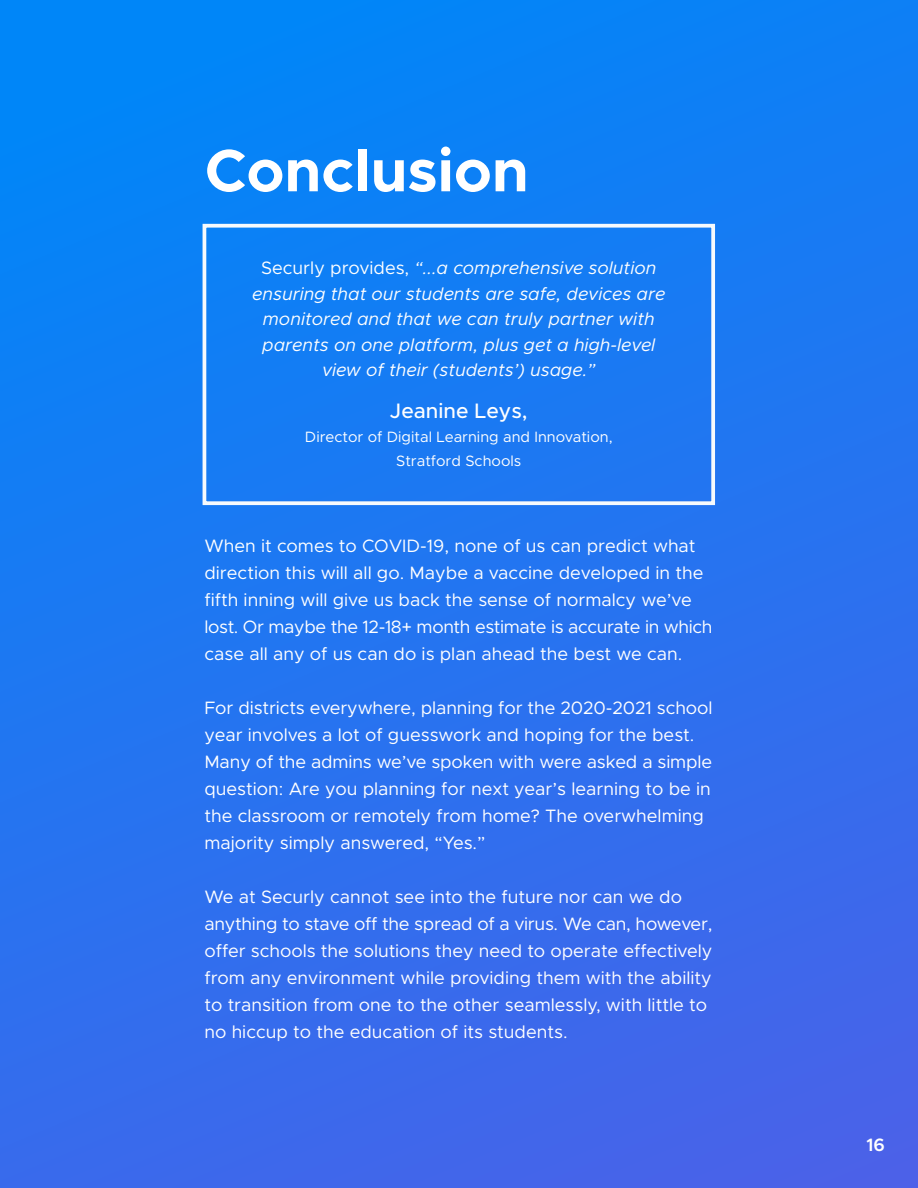
<style>
.page{position:relative;width:918px;height:1188px;background:#fff}
.page>*{position:absolute;margin:0;border:0;box-sizing:border-box;transform-origin:0 0}
.t1{font:700 60px "Metropolis";color:#fff}
.t2{font:500 21px "Metropolis";color:#fff}
.t3{font:18px/27px "Metropolis";color:#fff}
.t4{font:italic 18px/25.5px "Metropolis";color:#fff;text-align:center}
.t5{font:600 18px "Metropolis";color:#fff}
.t6{font:15px/24px "Metropolis";color:#fff;text-align:center}
.s1{font-style:normal}
</style>
<div class="page">
<div style="left:0;top:0;width:918px;height:1188px;background:linear-gradient(to bottom,#0385f7,#4365ea)"></div>
<div style="left:203px;top:224px;width:512px;height:281px;border:4px solid #f7fafc"></div>
<h1 class="t1" style="left:205px;top:133px;width:326px">Conclusion</h1>
<p class="t4" style="left:252px;top:255px;width:415px"><span class="s1">Securly provides,</span> “...a comprehensive solution ensuring that our students are safe, devices are monitored and that we can truly partner with parents on one platform, plus get a high-level view of their (students’) usage.”</p>
<p class="t2" style="left:390px;top:398px;width:139px">Jeanine Leys,</p>
<p class="t6" style="left:305px;top:425px;width:309px">Director of Digital Learning and Innovation,<br>Stratford Schools</p>
<p class="t3" style="left:204px;top:532px;width:509px">When it comes to COVID-19, none of us can predict what direction this will all go. Maybe a vaccine developed in the fifth inning will give us back the sense of normalcy we’ve lost. Or maybe the 12-18+ month estimate is accurate in which case all any of us can do is plan ahead the best we can.</p>
<p class="t3" style="left:204px;top:694px;width:510px">For districts everywhere, planning for the 2020-2021 school year involves a lot of guesswork and hoping for the best.<br>Many of the admins we’ve spoken with were asked a simple question: Are you planning for next year’s learning to be in the classroom or remotely from home? The overwhelming majority simply answered, “Yes.”</p>
<p class="t3" style="left:204px;top:883px;width:510px">We at Securly cannot see into the future nor can we do anything to stave off the spread of a virus. We can, however, offer schools the solutions they need to operate effectively from any environment while providing them with the ability to transition from one to the other seamlessly, with little to no hiccup to the education of its students.</p>
<p class="t5" style="left:866px;top:1133px;width:20px">16</p>
</div>
